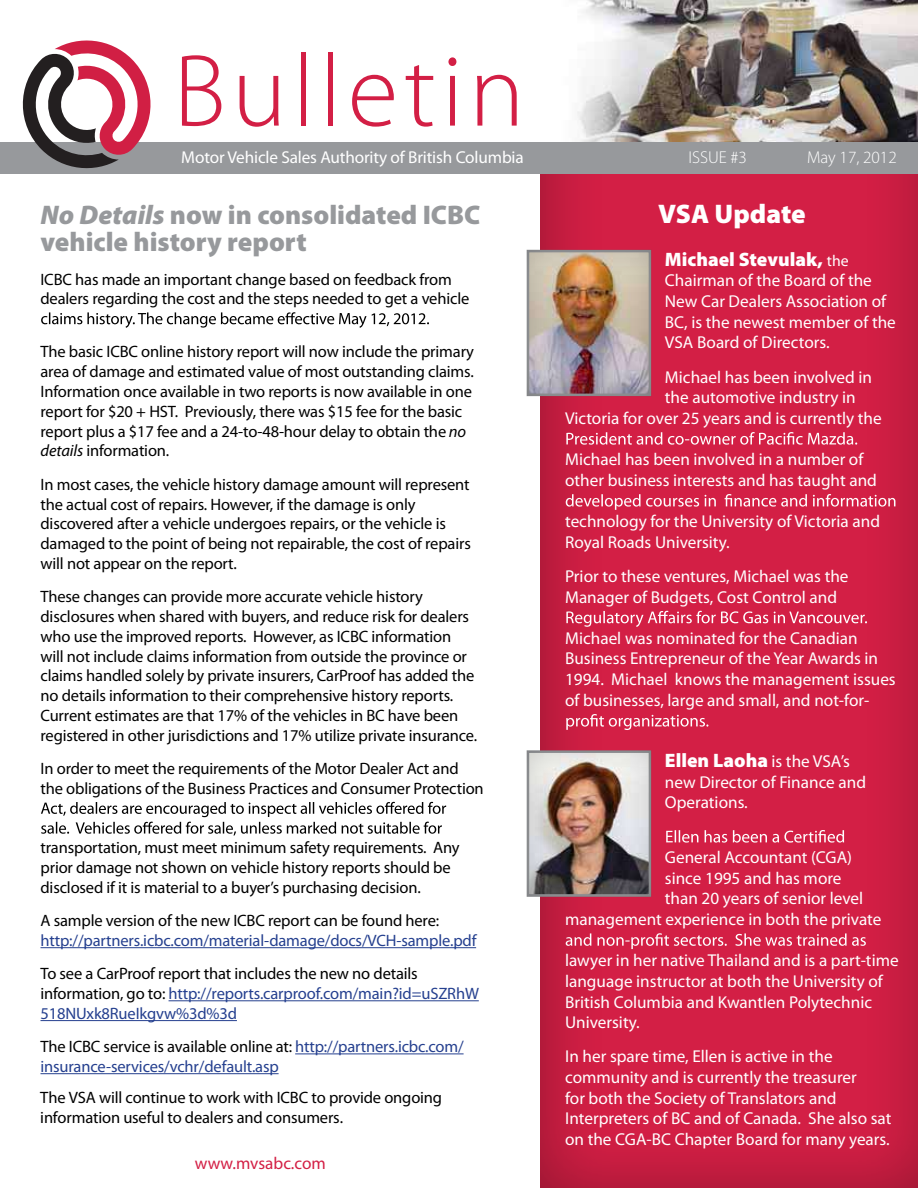
<style>
.page{position:relative;width:918px;height:1188px;background:#fff}
.page>*{position:absolute;margin:0;border:0;box-sizing:border-box;transform-origin:0 0}
.t1{font:300 103.5px "Myriad Pro";letter-spacing:.055em;color:#d31f45}
.t2{font:900 27px/27px "Myriad Pro";color:#97999c}
.t3{font:900 27px "Myriad Pro";color:#fff}
.t4{font:900 19.5px "Myriad Pro";color:#fff}
.t5{font:17.25px/20.7px "Myriad Pro";color:#fff}
.t6{font:300 17.25px "Myriad Pro";color:#fff}
.t7{font:17.25px "Myriad Pro";color:#d31f45}
.t8{font:16.5px/19.8px "Myriad Pro";letter-spacing:-.01em;color:#000}
.t9{font:16.5px/19.8px "Myriad Pro";letter-spacing:-.01em;color:#25408f}
.s1{font-style:italic}
.s2{color:#25408f}
.s3{color:#000}
.s4{font-weight:400;font-size:15.75px}
.s5{font-weight:400;font-size:17.25px}
</style>
<div class="page">
<svg style="left:540px;top:174px;width:378px;height:1014px;fill:#d31f45"></svg>
<img style="left:22px;top:0;width:896px;height:142px">
<svg style="left:566px;top:432px;width:291px;height:13px"></svg>
<svg style="left:566px;top:494px;width:329px;height:16px"></svg>
<svg style="left:566px;top:611px;width:301px;height:16px"></svg>
<svg style="left:566px;top:714px;width:142px;height:16px"></svg>
<svg style="left:666px;top:830px;width:178px;height:13px"></svg>
<svg style="left:566px;top:933px;width:300px;height:16px"></svg>
<img style="left:526px;top:247px;width:127px;height:150px">
<img style="left:526px;top:748px;width:127px;height:150px">
<hr style="left:40px;top:947px;width:436px;height:1px;background:#25408f">
<hr style="left:169px;top:1000px;width:310px;height:1px;background:#25408f">
<hr style="left:40px;top:1020px;width:197px;height:1px;background:#25408f">
<hr style="left:295px;top:1053px;width:169px;height:1px;background:#25408f">
<hr style="left:40px;top:1073px;width:239px;height:1px;background:#25408f">
<svg style="left:41px;top:312px;width:388px;height:16px"></svg>
<svg style="left:41px;top:802px;width:405px;height:34px"></svg>
<div style="left:0;top:142px;width:918px;height:32px;background:#97999c"></div>
<svg style="left:23px;top:41px;width:134px;height:127px"></svg>
<h1 class="t1" style="left:174px;top:34px;width:352px">Bulletin</h1>
<p class="t5" style="left:181px;top:147px;width:344px">Motor Vehicle Sales Authority of British Columbia</p>
<p class="t6" style="left:688px;top:147px;width:60px">ISSUE #3</p>
<p class="t6" style="left:807px;top:147px;width:91px">May 17, 2012</p>
<h2 class="t2" style="left:40px;top:202px;width:442px"><span class="s1">No Details</span> now in consolidated ICBC vehicle history report</h2>
<p class="t8" style="left:40px;top:269px;width:430px">ICBC has made an important change based on feedback from dealers regarding the cost and the steps needed to get a vehicle</p>
<p class="t8" style="left:40px;top:342px;width:435px">The basic ICBC online history report will now include the primary area of damage and estimated value of most outstanding claims.<br>Information once available in two reports is now available in one report for $20 + HST. Previously, there was $15 fee for the basic report plus a $17 fee and a 24-to-48-hour delay to obtain the <span class="s1">no details</span> information.</p>
<p class="t8" style="left:41px;top:474px;width:432px">In most cases, the vehicle history damage amount will represent the actual cost of repairs. However, if the damage is only discovered after a vehicle undergoes repairs, or the vehicle is damaged to the point of being not repairable, the cost of repairs will not appear on the report.</p>
<p class="t8" style="left:40px;top:587px;width:438px">These changes can provide more accurate vehicle history disclosures when shared with buyers, and reduce risk for dealers who use the improved reports. However, as ICBC information will not include claims information from outside the province or claims handled solely by private insurers, CarProof has added the no details information to their comprehensive history reports.<br>Current estimates are that 17% of the vehicles in BC have been registered in other jurisdictions and 17% utilize private insurance.</p>
<p class="t8" style="left:40px;top:758px;width:445px">In order to meet the requirements of the Motor Dealer Act and the obligations of the Business Practices and Consumer Protection</p>
<p class="t8" style="left:40px;top:838px;width:421px">transportation, must meet minimum safety requirements. Any prior damage not shown on vehicle history reports should be disclosed if it is material to a buyer’s purchasing decision.</p>
<p class="t8" style="left:40px;top:911px;width:400px">A sample version of the new ICBC report can be found here:</p>
<p class="t9" style="left:40px;top:930px;width:438px">http://partners.icbc.com/material-damage/docs/VCH-sample.pdf</p>
<p class="t8" style="left:40px;top:964px;width:440px">To see a CarProof report that includes the new no details information, go to: <span class="s2">http://reports.carproof.com/main?id=uSZRhW<br>518NUxk8RueIkgvw%3d%3d</span></p>
<p class="t9" style="left:40px;top:1037px;width:425px"><span class="s3">The ICBC service is available online at:</span> http://partners.icbc.com/ insurance-services/vchr/default.asp</p>
<p class="t8" style="left:40px;top:1088px;width:403px">The VSA will continue to work with ICBC to provide ongoing information useful to dealers and consumers.</p>
<p class="t7" style="left:195px;top:1153px;width:133px">www.mvsabc.com</p>
<h2 class="t3" style="left:658px;top:198px;width:149px">VSA Update</h2>
<p class="t4" style="left:665px;top:248px;width:185px">Michael Stevulak, <span class="s4">the</span></p>
<p class="t5" style="left:665px;top:270px;width:232px">Chairman of the Board of the<br>New Car Dealers Association of<br>BC, is the newest member of the<br>VSA Board of Directors.</p>
<p class="t5" style="left:665px;top:366px;width:209px">Michael has been involved in</p>
<p class="t5" style="left:665px;top:387px;width:192px">the automotive industry in</p>
<p class="t5" style="left:565px;top:407px;width:318px">Victoria for over 25 years and is currently the</p>
<p class="t5" style="left:565px;top:449px;width:313px">Michael has been involved in a number of other business interests and has taught and</p>
<p class="t5" style="left:565px;top:511px;width:317px">technology for the University of Victoria and<br>Royal Roads University.</p>
<p class="t5" style="left:565px;top:565px;width:285px">Prior to these ventures, Michael was the<br>Manager of Budgets, Cost Control and</p>
<p class="t5" style="left:565px;top:627px;width:332px">Michael was nominated for the Canadian Business Entrepreneur of the Year Awards in 1994. Michael knows the management issues of businesses, large and small, and not-for-</p>
<p class="t4" style="left:665px;top:749px;width:186px">Ellen Laoha <span class="s5">is the VSA’s</span></p>
<p class="t5" style="left:665px;top:771px;width:203px">new Director of Finance and<br>Operations.</p>
<p class="t5" style="left:665px;top:847px;width:189px">General Accountant (CGA)</p>
<p class="t5" style="left:665px;top:867px;width:178px">since 1995 and has more</p>
<p class="t5" style="left:665px;top:888px;width:200px">than 20 years of senior level</p>
<p class="t5" style="left:565px;top:909px;width:318px">management experience in both the private</p>
<p class="t5" style="left:565px;top:950px;width:335px">lawyer in her native Thailand and is a part-time language instructor at both the University of British Columbia and Kwantlen Polytechnic University.</p>
<p class="t5" style="left:565px;top:1046px;width:328px">In her spare time, Ellen is active in the community and is currently the treasurer<br>for both the Society of Translators and Interpreters of BC and of Canada. She also sat on the CGA-BC Chapter Board for many years.</p>
</div>
